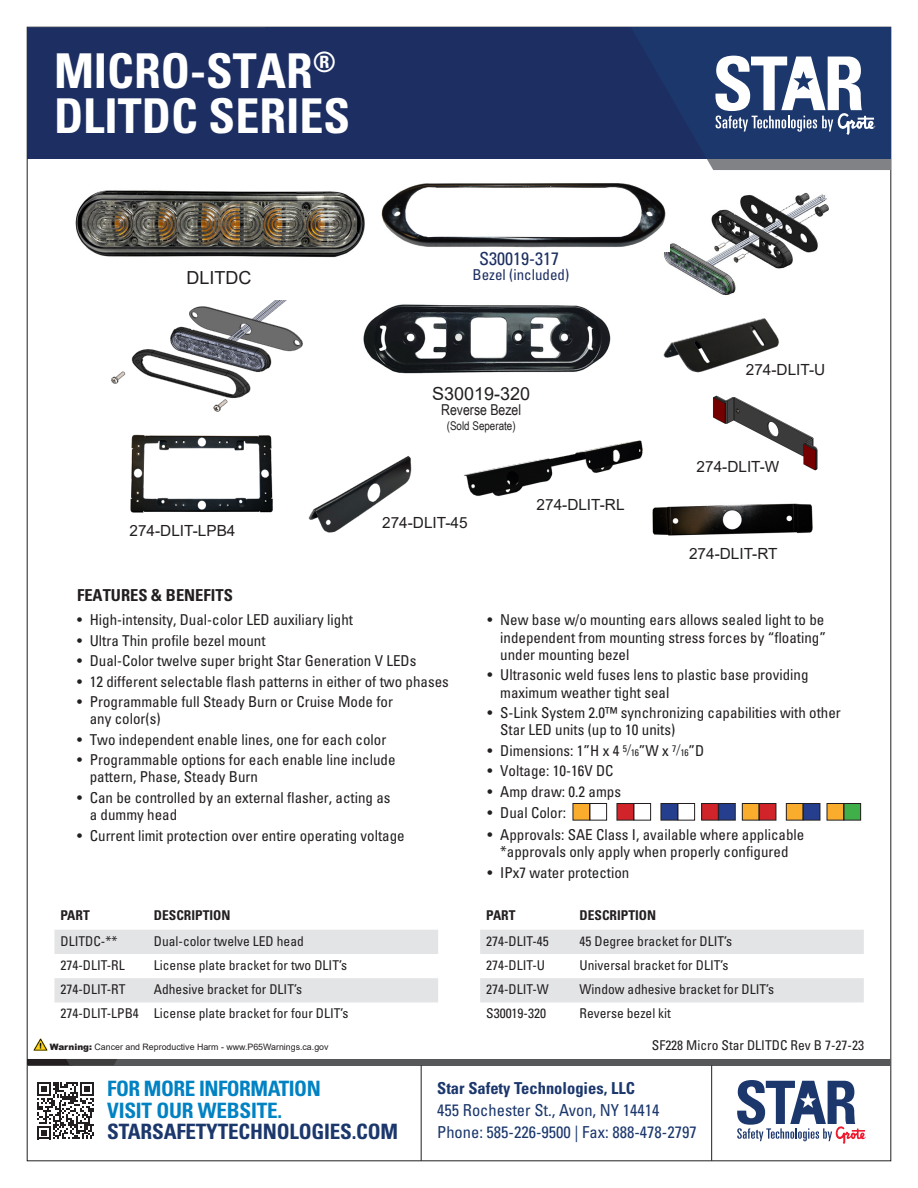
<style>
.page{position:relative;width:918px;height:1188px;background:#fff}
.page>*{position:absolute;margin:0;border:0;box-sizing:border-box;transform-origin:0 0}
.t1{font:700 condensed 48px/45px "Univers LT Std";color:#fff}
.t2{font:700 condensed 21.15px/21.1px "Univers LT Std";letter-spacing:-.025em;color:#0082c3}
.t3{font:700 condensed 21.15px "Univers LT Std";letter-spacing:-.01em;color:#1b376c}
.t4{font:18px "Arial";color:#231f20}
.t5{font:condensed 18px "Univers LT Std";color:#1d2f62}
.t6{font:condensed 16.5px "Univers LT Std";color:#1b376c}
.t7{font:700 condensed 16.5px "Univers LT Std";color:#1b376c}
.t8{font:700 condensed 16.5px "Univers LT Std";color:#231f20}
.t9{font:15.3px "Arial";color:#231f20}
.t10{font:condensed 15px/17.2px "Univers LT Std";color:#231f20}
.t11{font:condensed 15px "Univers LT Std";color:#1d2f62}
.t12{font:15px "Arial Narrow";color:#231f20}
.t13{font:condensed 13.5px "Univers LT Std";color:#231f20}
.t14{font:700 condensed 13.5px "Univers LT Std";color:#231f20}
.t15{font:12px "Arial Narrow";color:#231f20}
.t16{font:8.85px "Arial";color:#231f20}
.s1{font-weight:300;font-size:13.5px}
.s2{font-size:9.6px}
.s3{font-family:"Arial MT Black"}
</style>
<div class="page">
<img style="left:663px;top:192px;width:166px;height:104px">
<img style="left:713px;top:395px;width:105px;height:76px">
<img style="left:130px;top:434px;width:143px;height:79px">
<img style="left:663px;top:318px;width:116px;height:55px">
<div style="left:266px;top:27px;width:625px;height:132px;background:#1d2f62"></div>
<div style="left:707px;top:159px;width:184px;height:11px;background:#808285"></div>
<div style="left:27px;top:27px;width:239px;height:132px;background:#1d2f62"></div>
<div style="left:27px;top:1059px;width:864px;height:6px;background:#57585a"></div>
<svg style="left:27px;top:1059px;width:90px;height:6px"></svg>
<svg style="left:37px;top:1082px;width:57px;height:57px"></svg>
<svg style="left:737px;top:1080px;width:129px;height:64px"></svg>
<svg style="left:715px;top:56px;width:160px;height:79px"></svg>
<hr style="left:711px;top:1065px;width:1px;height:96px;background:#231f20">
<hr style="left:421px;top:1065px;width:1px;height:96px;background:#231f20">
<div style="left:573px;top:804px;width:17px;height:16px;background:#faac2c"></div>
<div style="left:573px;top:803px;width:17px;height:17px;border:1px solid #231f20"></div>
<div style="left:590px;top:803px;width:17px;height:17px;border:1px solid #231f20"></div>
<div style="left:617px;top:804px;width:17px;height:16px;background:#d1232a"></div>
<div style="left:617px;top:803px;width:17px;height:17px;border:1px solid #231f20"></div>
<div style="left:634px;top:803px;width:17px;height:17px;border:1px solid #231f20"></div>
<div style="left:661px;top:804px;width:17px;height:16px;background:#253f8e"></div>
<div style="left:661px;top:803px;width:17px;height:17px;border:1px solid #231f20"></div>
<div style="left:678px;top:803px;width:17px;height:17px;border:1px solid #231f20"></div>
<div style="left:702px;top:804px;width:16px;height:16px;background:#d1232a"></div>
<div style="left:701px;top:803px;width:17px;height:17px;border:1px solid #231f20"></div>
<div style="left:719px;top:804px;width:16px;height:16px;background:#253f8e"></div>
<div style="left:718px;top:803px;width:17px;height:17px;border:1px solid #231f20"></div>
<div style="left:742px;top:804px;width:17px;height:16px;background:#faac2c"></div>
<div style="left:742px;top:803px;width:17px;height:17px;border:1px solid #231f20"></div>
<div style="left:759px;top:804px;width:17px;height:16px;background:#d1232a"></div>
<div style="left:759px;top:803px;width:17px;height:17px;border:1px solid #231f20"></div>
<div style="left:786px;top:804px;width:17px;height:16px;background:#faac2c"></div>
<div style="left:786px;top:803px;width:17px;height:17px;border:1px solid #231f20"></div>
<div style="left:803px;top:804px;width:17px;height:16px;background:#253f8e"></div>
<div style="left:803px;top:803px;width:17px;height:17px;border:1px solid #231f20"></div>
<div style="left:827px;top:804px;width:17px;height:16px;background:#faac2c"></div>
<div style="left:827px;top:803px;width:17px;height:17px;border:1px solid #231f20"></div>
<div style="left:844px;top:804px;width:17px;height:16px;background:#40ae49"></div>
<div style="left:844px;top:803px;width:17px;height:17px;border:1px solid #231f20"></div>
<img style="left:33px;top:1038px;width:15px;height:13px">
<img style="left:75px;top:190px;width:290px;height:68px">
<img style="left:111px;top:300px;width:192px;height:112px">
<img style="left:363px;top:304px;width:248px;height:70px">
<svg style="left:54px;top:930px;width:384px;height:72px"></svg>
<svg style="left:480px;top:930px;width:384px;height:72px"></svg>
<img style="left:652px;top:503px;width:160px;height:33px">
<img style="left:308px;top:456px;width:104px;height:77px">
<img style="left:464px;top:440px;width:179px;height:57px">
<img style="left:381px;top:183px;width:288px;height:68px">
<p class="t1" style="left:54px;top:48px;width:298px">MICRO-STAR<sup>®<br></sup>DLITDC SERIES</p>
<p class="t4" style="left:186px;top:265px;width:66px">DLITDC</p>
<p class="t9" style="left:130px;top:520px;width:107px">274-DLIT-LPB4</p>
<p class="t5" style="left:479px;top:248px;width:81px">S30019-317</p>
<p class="t11" style="left:473px;top:266px;width:98px">Bezel (included)</p>
<p class="t4" style="left:432px;top:381px;width:100px">S30019-320</p>
<p class="t12" style="left:441px;top:399px;width:81px">Reverse Bezel</p>
<p class="t15" style="left:447px;top:417px;width:70px">(Sold Seperate)</p>
<p class="t9" style="left:382px;top:512px;width:87px">274-DLIT-45</p>
<p class="t9" style="left:537px;top:494px;width:89px">274-DLIT-RL</p>
<p class="t9" style="left:746px;top:359px;width:81px">274-DLIT-U</p>
<p class="t9" style="left:697px;top:456px;width:84px">274-DLIT-W</p>
<p class="t9" style="left:689px;top:543px;width:90px">274-DLIT-RT</p>
<p class="t8" style="left:77px;top:585px;width:157px">FEATURES &amp; BENEFITS</p>
<p class="t10" style="left:77px;top:611px;width:277px">• High-intensity, Dual-color LED auxiliary light</p>
<p class="t10" style="left:77px;top:632px;width:190px">• Ultra Thin profile bezel mount</p>
<p class="t10" style="left:77px;top:652px;width:341px">• Dual-Color twelve super bright Star Generation V LEDs</p>
<p class="t10" style="left:77px;top:672px;width:373px">• 12 different selectable flash patterns in either of two phases</p>
<p class="t10" style="left:90px;top:693px;width:305px;text-indent:-13px">• Programmable full Steady Burn or Cruise Mode for any color(s)</p>
<p class="t10" style="left:77px;top:731px;width:311px">• Two independent enable lines, one for each color</p>
<p class="t10" style="left:90px;top:751px;width:307px;text-indent:-13px">• Programmable options for each enable line include pattern, Phase, Steady Burn</p>
<p class="t10" style="left:90px;top:789px;width:302px;text-indent:-13px">• Can be controlled by an external flasher, acting as a dummy head</p>
<p class="t10" style="left:77px;top:826px;width:329px">• Current limit protection over entire operating voltage</p>
<p class="t14" style="left:60px;top:907px;width:31px">PART</p>
<p class="t14" style="left:154px;top:907px;width:78px">DESCRIPTION</p>
<p class="t13" style="left:60px;top:932px;width:58px">DLITDC-**</p>
<p class="t13" style="left:154px;top:932px;width:151px">Dual-color twelve LED head</p>
<p class="t13" style="left:60px;top:956px;width:66px">274-DLIT-RL</p>
<p class="t13" style="left:154px;top:956px;width:195px">License plate bracket for two DLIT’s</p>
<p class="t13" style="left:60px;top:981px;width:66px">274-DLIT-RT</p>
<p class="t13" style="left:154px;top:981px;width:150px">Adhesive bracket for DLIT’s</p>
<p class="t13" style="left:60px;top:1005px;width:80px">274-DLIT-LPB4</p>
<p class="t13" style="left:154px;top:1005px;width:196px">License plate bracket for four DLIT’s</p>
<p class="t10" style="left:500px;top:611px;width:327px;text-align:justify;text-indent:-13px">• New base w/o mounting ears allows sealed light to be independent from mounting stress forces by “floating” under mounting bezel</p>
<p class="t10" style="left:500px;top:666px;width:310px;text-indent:-13px">• Ultrasonic weld fuses lens to plastic base providing maximum weather tight seal</p>
<p class="t10" style="left:500px;top:704px;width:342px;text-indent:-13px">• S-Link System 2.0™ synchronizing capabilities with other<br>Star LED units (up to 10 units)</p>
<p class="t10" style="left:488px;top:741px;width:218px">• Dimensions: 1”H x 4 <sup>5</sup><span class="s1">/</span><span class="s2">16</span>”W x <sup>7</sup><span class="s1">/</span><span class="s2">16</span>”D</p>
<p class="t10" style="left:488px;top:762px;width:128px">• Voltage: 10-16V DC</p>
<p class="t10" style="left:488px;top:782px;width:135px">• Amp draw: 0.2 amps</p>
<p class="t10" style="left:488px;top:804px;width:80px">• Dual Color:</p>
<p class="t10" style="left:488px;top:825px;width:318px;text-align:center">• Approvals: SAE Class I, available where applicable *approvals only apply when properly configured</p>
<p class="t10" style="left:488px;top:864px;width:143px">• IPx7 water protection</p>
<p class="t14" style="left:486px;top:907px;width:31px">PART</p>
<p class="t14" style="left:580px;top:907px;width:78px">DESCRIPTION</p>
<p class="t13" style="left:486px;top:932px;width:64px">274-DLIT-45</p>
<p class="t13" style="left:580px;top:932px;width:154px">45 Degree bracket for DLIT’s</p>
<p class="t13" style="left:486px;top:956px;width:60px">274-DLIT-U</p>
<p class="t13" style="left:580px;top:956px;width:150px">Universal bracket for DLIT’s</p>
<p class="t13" style="left:486px;top:981px;width:64px">274-DLIT-W</p>
<p class="t13" style="left:580px;top:981px;width:196px">Window adhesive bracket for DLIT’s</p>
<p class="t13" style="left:486px;top:1005px;width:61px">S30019-320</p>
<p class="t13" style="left:580px;top:1005px;width:93px">Reverse bezel kit</p>
<p class="t16" style="left:50px;top:1041px;width:280px"><span class="s3">Warning:</span> Cancer and Reproductive Harm - www.P65Warnings.ca.gov</p>
<p class="t13" style="left:652px;top:1037px;width:214px">SF228 Micro Star DLITDC Rev B 7-27-23</p>
<p class="t2" style="left:107px;top:1078px;width:215px">FOR MORE INFORMATION<br>VISIT OUR WEBSITE.</p>
<p class="t3" style="left:107px;top:1118px;width:292px">STARSAFETYTECHNOLOGIES.COM</p>
<p class="t7" style="left:437px;top:1078px;width:199px">Star Safety Technologies, LLC</p>
<p class="t6" style="left:437px;top:1099px;width:224px">455 Rochester St., Avon, NY 14414</p>
<p class="t6" style="left:437px;top:1122px;width:261px">Phone: 585-226-9500 | Fax: 888-478-2797</p>
</div>
